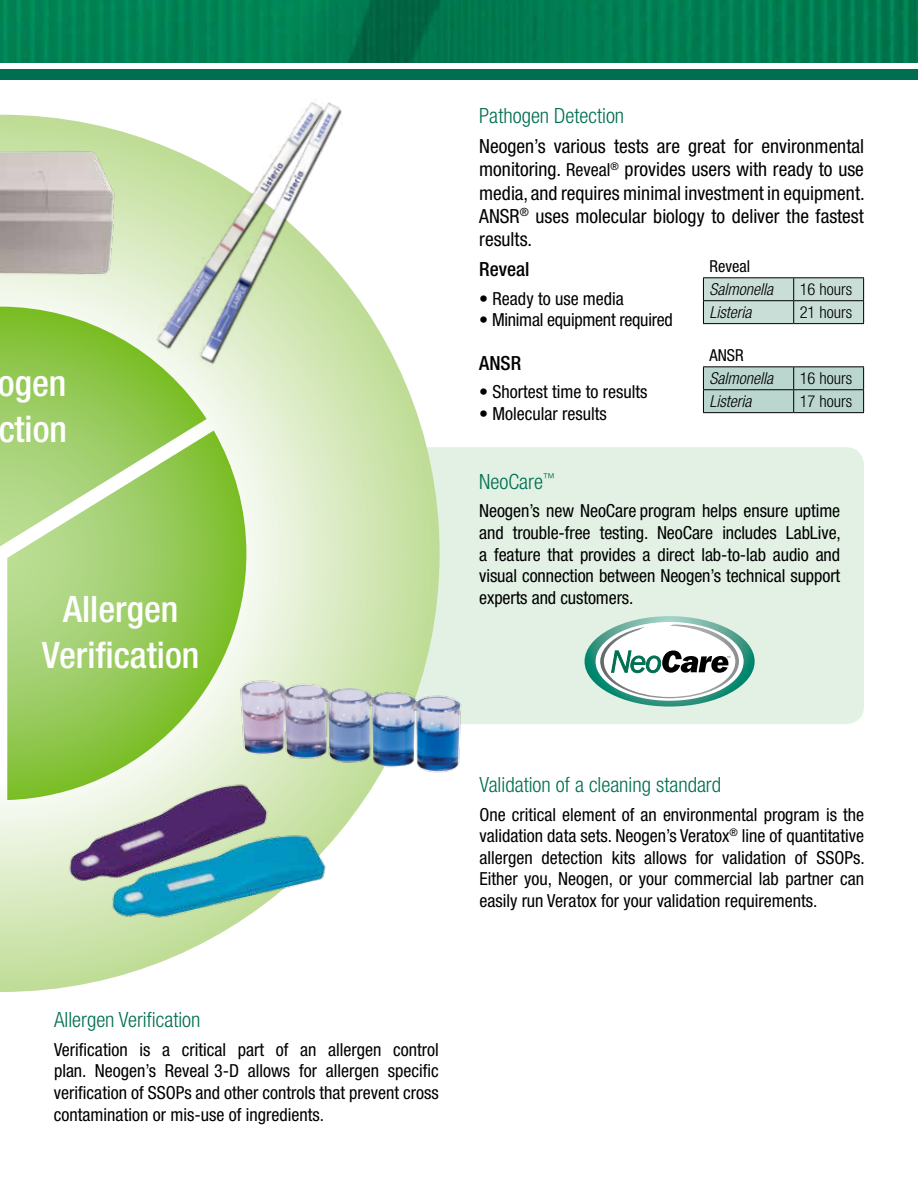
<style>
.page{position:relative;width:918px;height:1188px;background:#fff}
.page>*{position:absolute;margin:0;border:0;box-sizing:border-box;transform-origin:0 0}
.t1{font:500 condensed 36.45px/45.6px "Helvetica Neue";color:#fff;text-align:center}
.t2{font:300 condensed 21px "Helvetica Neue";color:#006f51}
.t3{font:condensed 19.5px/23.4px "Helvetica Neue";color:#000;text-align:justify}
.t4{font:500 condensed 19.5px "Helvetica Neue";color:#000}
.t5{font:condensed 18px/21.6px "Helvetica Neue";color:#000;text-align:justify}
.t6{font:italic 300 condensed 16.5px "Helvetica Neue";color:#000}
.t7{font:300 condensed 16.5px "Helvetica Neue";color:#000}
.t8{font:condensed 16.5px "Helvetica Neue";color:#000}
.s1{font-size:18px}
</style>
<div class="page">
<div style="left:440px;top:447px;width:424px;height:277px;background:#e2f1e4"></div>
<svg style="left:0;top:130px;width:440px;height:862px"></svg>
<svg style="left:7px;top:431px;width:239px;height:369px;background:#a3d06d"></svg>
<svg style="left:0;top:307px;width:207px;height:239px;background:#a3d06d"></svg>
<svg style="left:585px;top:616px;width:170px;height:91px"></svg>
<img style="left:0;top:0;width:918px;height:62px">
<div style="left:0;top:69px;width:918px;height:10px;background:#006f51"></div>
<img style="left:138px;top:102px;width:233px;height:270px">
<img style="left:65px;top:776px;width:264px;height:147px">
<img style="left:0;top:114px;width:119px;height:170px">
<hr style="left:703px;top:366px;width:91px;height:1px;background:#000">
<hr style="left:794px;top:366px;width:70px;height:1px;background:#000">
<svg style="left:703px;top:367px;width:161px;height:45px;background:#b1ccc4"></svg>
<hr style="left:703px;top:412px;width:91px;height:1px;background:#000">
<hr style="left:794px;top:412px;width:70px;height:1px;background:#000">
<hr style="left:703px;top:277px;width:91px;height:1px;background:#000">
<hr style="left:794px;top:277px;width:70px;height:1px;background:#000">
<svg style="left:703px;top:278px;width:161px;height:45px;background:#bfd3cd"></svg>
<hr style="left:703px;top:323px;width:91px;height:1px;background:#000">
<hr style="left:794px;top:323px;width:70px;height:1px;background:#000">
<img style="left:233px;top:674px;width:237px;height:105px">
<h1 class="t1" style="left:-2px;top:360px;width:71px;text-align:left">ogen ction</h1>
<h1 class="t1" style="left:42px;top:586px;width:159px">Allergen<br>Verification</h1>
<p class="t2" style="left:479px;top:103px;width:147px">Pathogen Detection</p>
<p class="t3" style="left:479px;top:134px;width:387px">Neogen’s various tests are great for environmental monitoring. <span class="s1">Reveal</span><sup>®</sup> provides users with ready to use media, and requires minimal investment in equipment.<br>ANSR<sup>®</sup> uses molecular biology to deliver the fastest results.</p>
<p class="t4" style="left:479px;top:258px;width:52px">Reveal</p>
<p class="t5" style="left:479px;top:288px;width:146px">• Ready to use media</p>
<p class="t5" style="left:479px;top:309px;width:195px">• Minimal equipment required</p>
<p class="t4" style="left:479px;top:352px;width:43px">ANSR</p>
<p class="t5" style="left:479px;top:381px;width:170px">• Shortest time to results</p>
<p class="t5" style="left:479px;top:403px;width:129px">• Molecular results</p>
<p class="t8" style="left:709px;top:256px;width:42px">Reveal</p>
<p class="t6" style="left:709px;top:279px;width:65px">Salmonella</p>
<p class="t7" style="left:800px;top:279px;width:54px">16 hours</p>
<p class="t6" style="left:709px;top:302px;width:44px">Listeria</p>
<p class="t7" style="left:800px;top:302px;width:54px">21 hours</p>
<p class="t8" style="left:709px;top:345px;width:36px">ANSR</p>
<p class="t6" style="left:709px;top:368px;width:65px">Salmonella</p>
<p class="t7" style="left:800px;top:368px;width:54px">16 hours</p>
<p class="t6" style="left:709px;top:391px;width:44px">Listeria</p>
<p class="t7" style="left:800px;top:391px;width:54px">17 hours</p>
<p class="t2" style="left:479px;top:470px;width:77px">NeoCare<sup>™</sup></p>
<p class="t5" style="left:479px;top:500px;width:363px">Neogen’s new NeoCare program helps ensure uptime and trouble-free testing. NeoCare includes LabLive, a feature that provides a direct lab-to-lab audio and visual connection between Neogen’s technical support experts and customers.</p>
<p class="t2" style="left:54px;top:1008px;width:148px">Allergen Verification</p>
<p class="t5" style="left:54px;top:1038px;width:386px">Verification is a critical part of an allergen control plan. Neogen’s Reveal 3-D allows for allergen specific verification of SSOPs and other controls that prevent cross contamination or mis-use of ingredients.</p>
<p class="t2" style="left:479px;top:773px;width:243px">Validation of a cleaning standard</p>
<p class="t5" style="left:479px;top:803px;width:387px">One critical element of an environmental program is the validation data sets. Neogen’s Veratox<sup>®</sup> line of quantitative allergen detection kits allows for validation of SSOPs.<br>Either you, Neogen, or your commercial lab partner can easily run Veratox for your validation requirements.</p>
</div>
